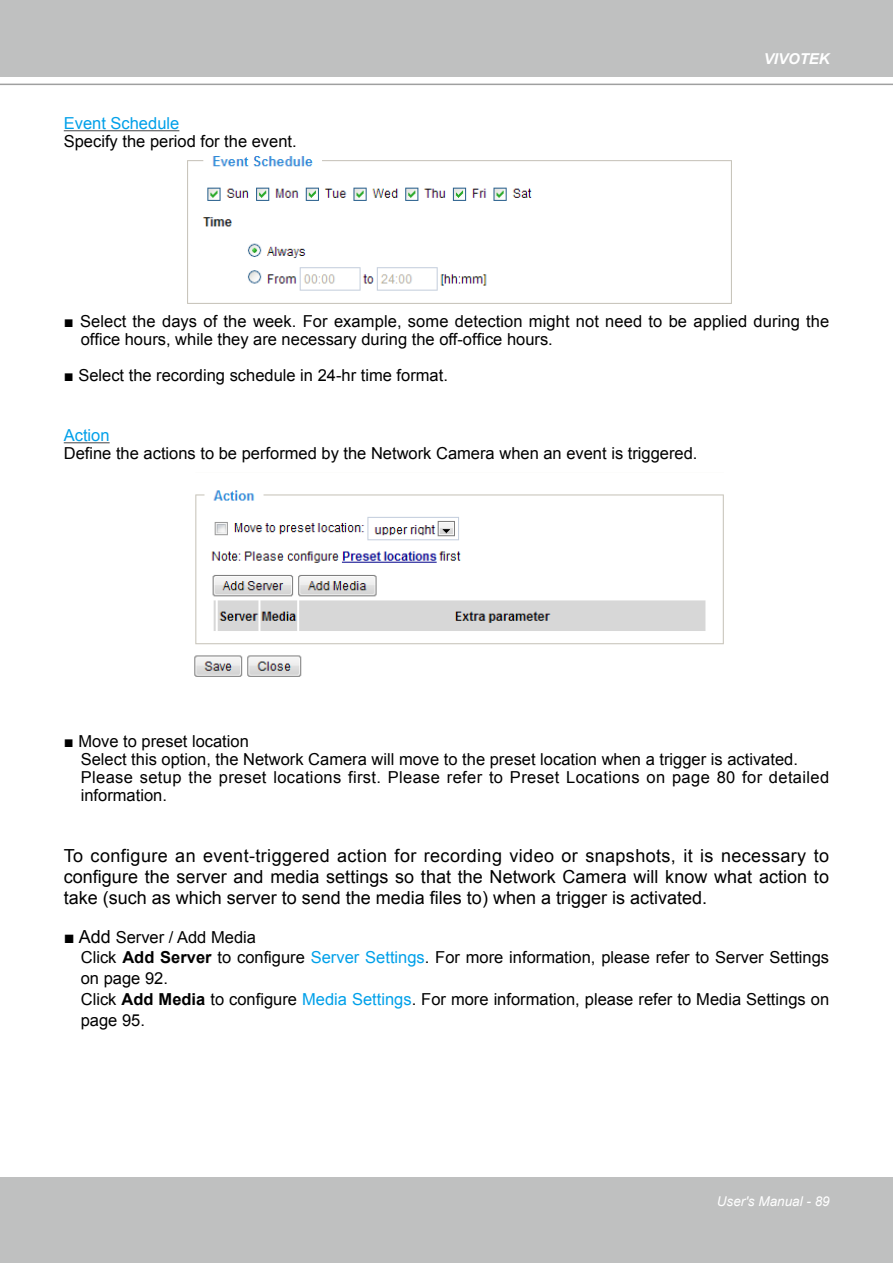
<style>
.page{position:relative;width:893px;height:1263px;background:#fff}
.page>*{position:absolute;margin:0;border:0;box-sizing:border-box;transform-origin:0 0}
.t1{font:18px/21px "Arial";color:#000;text-align:justify}
._03_內文-方框-不縮{font:16.5px/21px "Arial";color:#000}
._03_內文-方框-不縮-2{font:16.5px/18px "Arial";letter-spacing:.02em;color:#000}
.t2{font:16.5px "Arial";color:#00a0e9}
.t3{font:italic 700 15px "Arial";color:#fff}
.t4{font:italic 13.5px "Arial";color:#fff}
.s1{font-size:18px}
.s2{font-weight:700}
.s3{color:#00a0e9}
</style>
<div class="page">
<div style="left:0;top:0;width:893px;height:77px;background:#bfc0c0"></div>
<div style="left:0;top:1178px;width:893px;height:85px;background:#bfc0c0"></div>
<hr style="left:0;top:84px;width:893px;height:1px;background:#9fa0a0">
<hr style="left:64px;top:130px;width:115px;height:1px;background:#626365">
<hr style="left:64px;top:442px;width:46px;height:1px;background:#626365">
<img style="left:187px;top:156px;width:545px;height:148px">
<img style="left:194px;top:490px;width:530px;height:187px">
<p class="t2" style="left:64px;top:112px;width:117px">Event Schedule</p>
<p class="_03_內文-方框-不縮" style="left:64px;top:131px;width:234px">Specify the period for the event.</p>
<p class="t3" style="left:764px;top:49px;width:67px">VIVOTEK</p>
<p class="_03_內文-方框-不縮" style="left:81px;top:312px;width:750px;line-height:18px;text-indent:-17px">■ Select the days of the week. For example, some detection might not need to be applied during the office hours, while they are necessary during the off-office hours.</p>
<p class="_03_內文-方框-不縮" style="left:64px;top:365px;width:386px">■ Select the recording schedule in 24-hr time format.</p>
<p class="t2" style="left:64px;top:424px;width:47px">Action</p>
<p class="_03_內文-方框-不縮" style="left:64px;top:443px;width:635px">Define the actions to be performed by the Network Camera when an event is triggered.</p>
<p class="_03_內文-方框-不縮" style="left:64px;top:731px;width:187px">■ Move to preset location</p>
<p class="_03_內文-方框-不縮" style="left:81px;top:749px;width:719px">Select this option, the Network Camera will move to the preset location when a trigger is activated.</p>
<p class="_03_內文-方框-不縮-2" style="left:81px;top:768px;width:750px">Please setup the preset locations first. Please refer to Preset Locations on page 80 for detailed information.</p>
<p class="t1" style="left:64px;top:846px;width:767px">To configure an event-triggered action for recording video or snapshots, it is necessary to configure the server and media settings so that the Network Camera will know what action to take (such as which server to send the media files to) when a trigger is activated.</p>
<p class="_03_內文-方框-不縮" style="left:64px;top:927px;width:194px"><span class="s1">■ Add</span> Server / Add Media</p>
<p class="_03_內文-方框-不縮" style="left:81px;top:947px;width:750px">Click <span class="s2">Add Server</span> to configure <span class="s3">Server Settings</span>. For more information, please refer to Server Settings on page 92.</p>
<p class="_03_內文-方框-不縮" style="left:81px;top:989px;width:750px">Click <span class="s2">Add Media</span> to configure <span class="s3">Media Settings</span>. For more information, please refer to Media Settings on page 95.</p>
<p class="t4" style="left:717px;top:1192px;width:114px">User's Manual - 89</p>
</div>
